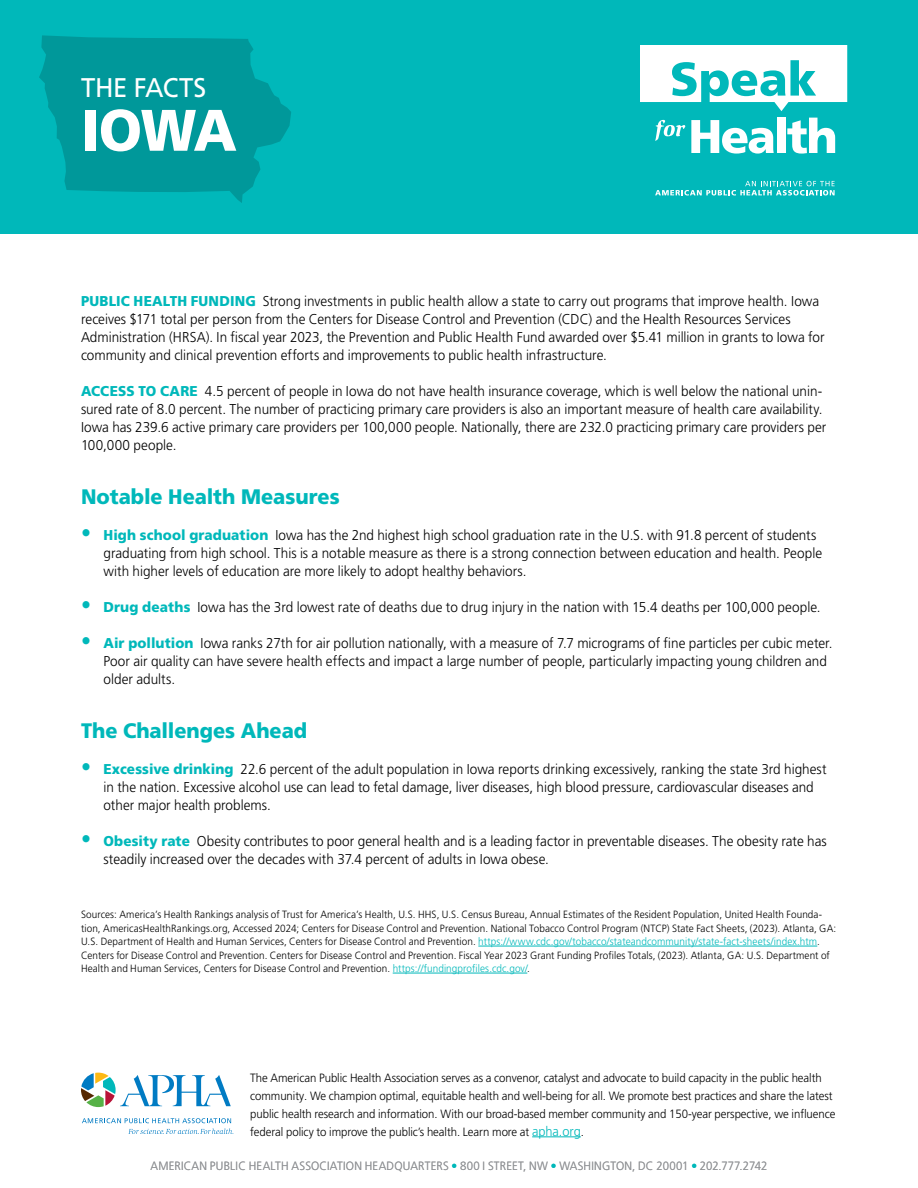
<style>
.page{position:relative;width:918px;height:1188px;background:#fff}
.page>*{position:absolute;margin:0;border:0;box-sizing:border-box;transform-origin:0 0}
.xx_title{font:900 58.5px "Frutiger LT Pro";color:#fff;scale:.95 1}
.xx_title-2{font:27px "Frutiger LT Pro";letter-spacing:-.01em;color:#fff;scale:.95 1}
.xx_head_2{font:900 21px "Frutiger LT Pro";color:#00b8ba;scale:.95 1}
.XX_body_with_run-in{font:300 14.25px/18px "Frutiger LT Pro";color:#000;scale:.95 1}
.t1{font:300 12px/18px "Frutiger LT Pro";letter-spacing:-.005em;color:#000;scale:.95 1}
.XX_body{font:300 12px "Frutiger LT Pro";letter-spacing:.02em;color:#939598;scale:.95 1}
.xx_source{font:300 10.5px/13.5px "Frutiger LT Pro";letter-spacing:.01em;color:#000;scale:.95 1}
.s1{font-weight:900;color:#00b8ba}
.s2{font-weight:900;font-size:21px;color:#00b8ba}
.s3{color:#00b8ba}
.s4{font-size:13.5px;color:#00b8ba}
</style>
<div class="page">
<div style="left:0;top:0;width:918px;height:234px;background:#00b8ba"></div>
<svg style="left:655px;top:181px;width:180px;height:14px"></svg>
<svg style="left:640px;top:45px;width:207px;height:66px"></svg>
<svg style="left:655px;top:120px;width:30px;height:21px"></svg>
<svg style="left:691px;top:120px;width:83px;height:34px"></svg>
<div style="left:777px;top:118px;width:9px;height:35px;background:#fff"></div>
<svg style="left:787px;top:118px;width:48px;height:36px"></svg>
<hr style="left:532px;top:1137px;width:49px;height:1px;background:#00b8ba">
<svg style="left:128px;top:1129px;width:106px;height:5px"></svg>
<svg style="left:82px;top:1118px;width:149px;height:5px"></svg>
<svg style="left:81px;top:1073px;width:150px;height:34px"></svg>
<svg style="left:39px;top:35px;width:252px;height:168px"></svg>
<hr style="left:478px;top:946px;width:339px;height:1px;background:#00b8ba">
<hr style="left:393px;top:973px;width:134px;height:1px;background:#00b8ba">
<p class="xx_title-2" style="left:81px;top:72px;width:133px">THE FACTS</p>
<p class="xx_title" style="left:81px;top:95px;width:165px">IOWA</p>
<p class="XX_body_with_run-in" style="left:81px;top:292px;width:784px"><span class="s1">PUBLIC HEALTH FUNDING</span> Strong investments in public health allow a state to carry out programs that improve health. Iowa receives $171 total per person from the Centers for Disease Control and Prevention (CDC) and the Health Resources Services Administration (HRSA). In fiscal year 2023, the Prevention and Public Health Fund awarded over $5.41 million in grants to Iowa for community and clinical prevention efforts and improvements to public health infrastructure.</p>
<p class="XX_body_with_run-in" style="left:81px;top:382px;width:786px"><span class="s1">ACCESS TO CARE</span> 4.5 percent of people in Iowa do not have health insurance coverage, which is well below the national unin&shy;sured rate of 8.0 percent. The number of practicing primary care providers is also an important measure of health care availability.<br>Iowa has 239.6 active primary care providers per 100,000 people. Nationally, there are 232.0 practicing primary care providers per 100,000 people.</p>
<p class="xx_head_2" style="left:81px;top:484px;width:274px">Notable Health Measures</p>
<p class="XX_body_with_run-in" style="left:104px;top:526px;width:758px;text-indent:-22px"><span class="s2">•</span> <span class="s1">High school graduation</span> Iowa has the 2nd highest high school graduation rate in the U.S. with 91.8 percent of students graduating from high school. This is a notable measure as there is a strong connection between education and health. People with higher levels of education are more likely to adopt healthy behaviors.</p>
<p class="XX_body_with_run-in" style="left:81px;top:598px;width:780px"><span class="s2">•</span> <span class="s1">Drug deaths</span> Iowa has the 3rd lowest rate of deaths due to drug injury in the nation with 15.4 deaths per 100,000 people.</p>
<p class="XX_body_with_run-in" style="left:104px;top:634px;width:769px;text-indent:-22px"><span class="s2">•</span> <span class="s1">Air pollution</span> Iowa ranks 27th for air pollution nationally, with a measure of 7.7 micrograms of fine particles per cubic meter.<br>Poor air quality can have severe health effects and impact a large number of people, particularly impacting young children and older adults.</p>
<p class="xx_head_2" style="left:81px;top:718px;width:240px">The Challenges Ahead</p>
<p class="XX_body_with_run-in" style="left:104px;top:760px;width:763px;text-indent:-22px"><span class="s2">•</span> <span class="s1">Excessive drinking</span> 22.6 percent of the adult population in Iowa reports drinking excessively, ranking the state 3rd highest in the nation. Excessive alcohol use can lead to fetal damage, liver diseases, high blood pressure, cardiovascular diseases and other major health problems.</p>
<p class="XX_body_with_run-in" style="left:104px;top:832px;width:763px;text-indent:-22px"><span class="s2">•</span> <span class="s1">Obesity rate</span> Obesity contributes to poor general health and is a leading factor in preventable diseases. The obesity rate has steadily increased over the decades with 37.4 percent of adults in Iowa obese.</p>
<p class="xx_source" style="left:81px;top:908px;width:797px">Sources: America’s Health Rankings analysis of Trust for America’s Health, U.S. HHS, U.S. Census Bureau, Annual Estimates of the Resident Population, United Health Founda&shy;tion, AmericasHealthRankings.org, Accessed 2024; Centers for Disease Control and Prevention. National Tobacco Control Program (NTCP) State Fact Sheets, (2023). Atlanta, GA:<br>U.S. Department of Health and Human Services, Centers for Disease Control and Prevention. <span class="s3">https://www.cdc.gov/tobacco/stateandcommunity/state-fact-sheets/index.htm</span>.<br>Centers for Disease Control and Prevention. Centers for Disease Control and Prevention. Fiscal Year 2023 Grant Funding Profiles Totals, (2023). Atlanta, GA: U.S. Department of Health and Human Services, Centers for Disease Control and Prevention. <span class="s3">https://fundingprofiles.cdc.gov/</span>.</p>
<p class="t1" style="left:250px;top:1068px;width:618px">The American Public Health Association serves as a convenor, catalyst and advocate to build capacity in the public health community. We champion optimal, equitable health and well-being for all. We promote best practices and share the latest public health research and information. With our broad-based member community and 150-year perspective, we influence federal policy to improve the public’s health. Learn more at <span class="s4">apha.org</span>.</p>
<p class="XX_body" style="left:151px;top:1159px;width:651px">AMERICAN PUBLIC HEALTH ASSOCIATION HEADQUARTERS <span class="s3">•</span> 800 I STREET, NW <span class="s3">•</span> WASHINGTON, DC 20001 <span class="s3">•</span> 202.777.2742</p>
</div>
